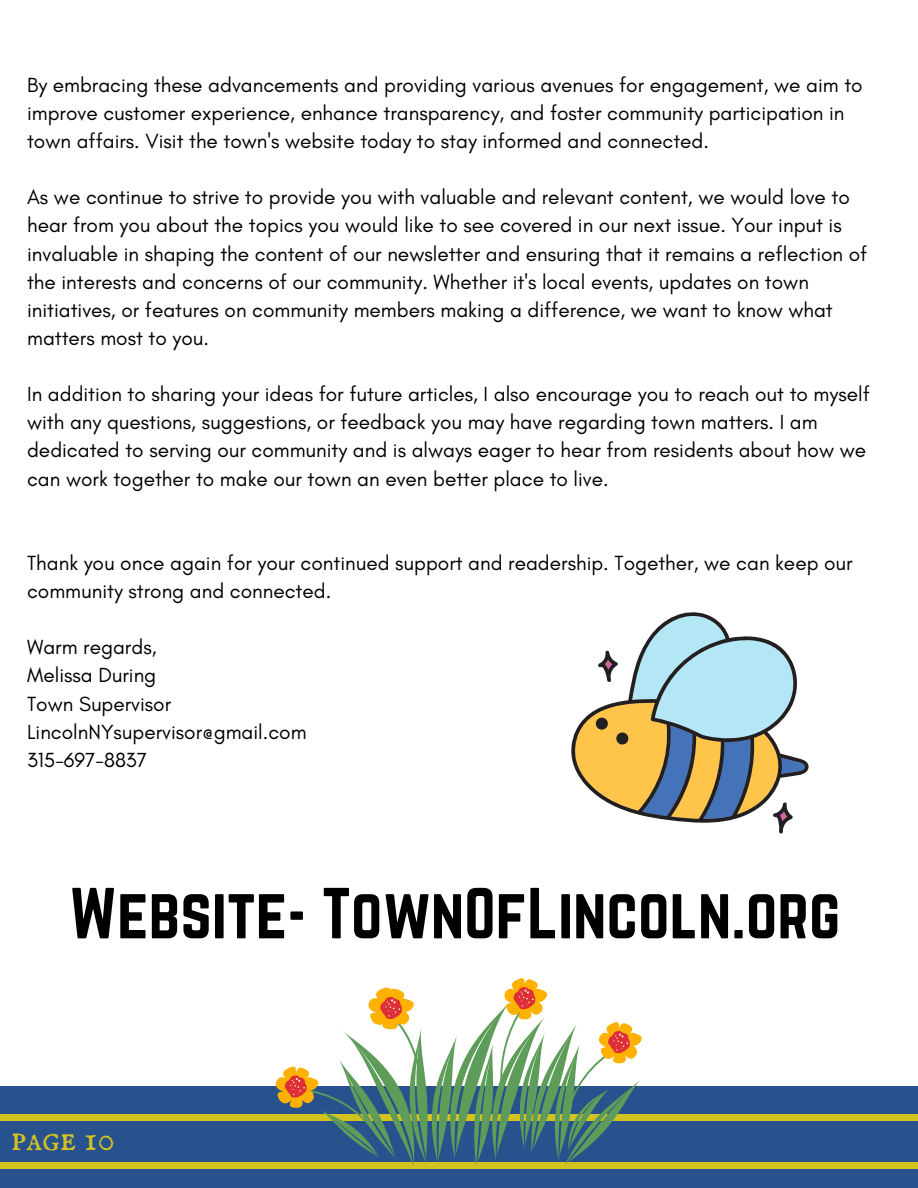
<style>
.page{position:relative;width:918px;height:1188px;background:#fff}
.page>*{position:absolute;margin:0;border:0;box-sizing:border-box;transform-origin:0 0}
.t1{font:63.15px "Norwester";color:#000}
.t2{font:36px "IM FELL English SC";color:#d4c221}
.t3{font:20.85px/28.2px "Glacial Indifference";color:#000}
</style>
<div class="page">
<div style="left:0;top:1086px;width:918px;height:102px;background:#27528e"></div>
<div style="left:0;top:1163px;width:918px;height:6px;background:#d4c221"></div>
<div style="left:0;top:1114px;width:918px;height:6px;background:#d4c221"></div>
<svg style="left:275px;top:978px;width:367px;height:189px"></svg>
<svg style="left:574px;top:612px;width:232px;height:222px"></svg>
<p class="t3" style="left:27px;top:70px;width:837px">By embracing these advancements and providing various avenues for engagement, we aim to improve customer experience, enhance transparency, and foster community participation in town affairs. Visit the town's website today to stay informed and connected.</p>
<p class="t3" style="left:27px;top:183px;width:842px">As we continue to strive to provide you with valuable and relevant content, we would love to hear from you about the topics you would like to see covered in our next issue. Your input is invaluable in shaping the content of our newsletter and ensuring that it remains a reflection of the interests and concerns of our community. Whether it's local events, updates on town initiatives, or features on community members making a difference, we want to know what matters most to you.</p>
<p class="t3" style="left:27px;top:380px;width:844px">In addition to sharing your ideas for future articles, I also encourage you to reach out to myself with any questions, suggestions, or feedback you may have regarding town matters. I am dedicated to serving our community and is always eager to hear from residents about how we can work together to make our town an even better place to live.</p>
<p class="t3" style="left:27px;top:549px;width:827px">Thank you once again for your continued support and readership. Together, we can keep our community strong and connected.</p>
<p class="t3" style="left:27px;top:633px;width:131px">Warm regards,</p>
<p class="t3" style="left:27px;top:661px;width:131px">Melissa During</p>
<p class="t3" style="left:27px;top:689px;width:146px">Town Supervisor</p>
<p class="t3" style="left:27px;top:717px;width:281px">LincolnNYsupervisor@gmail.com</p>
<p class="t3" style="left:27px;top:745px;width:121px">315-697-8837</p>
<h1 class="t1" style="left:69px;top:875px;width:773px">Website- TownOfLincoln.org</h1>
<p class="t2" style="left:11px;top:1118px;width:106px">page 10</p>
</div>
